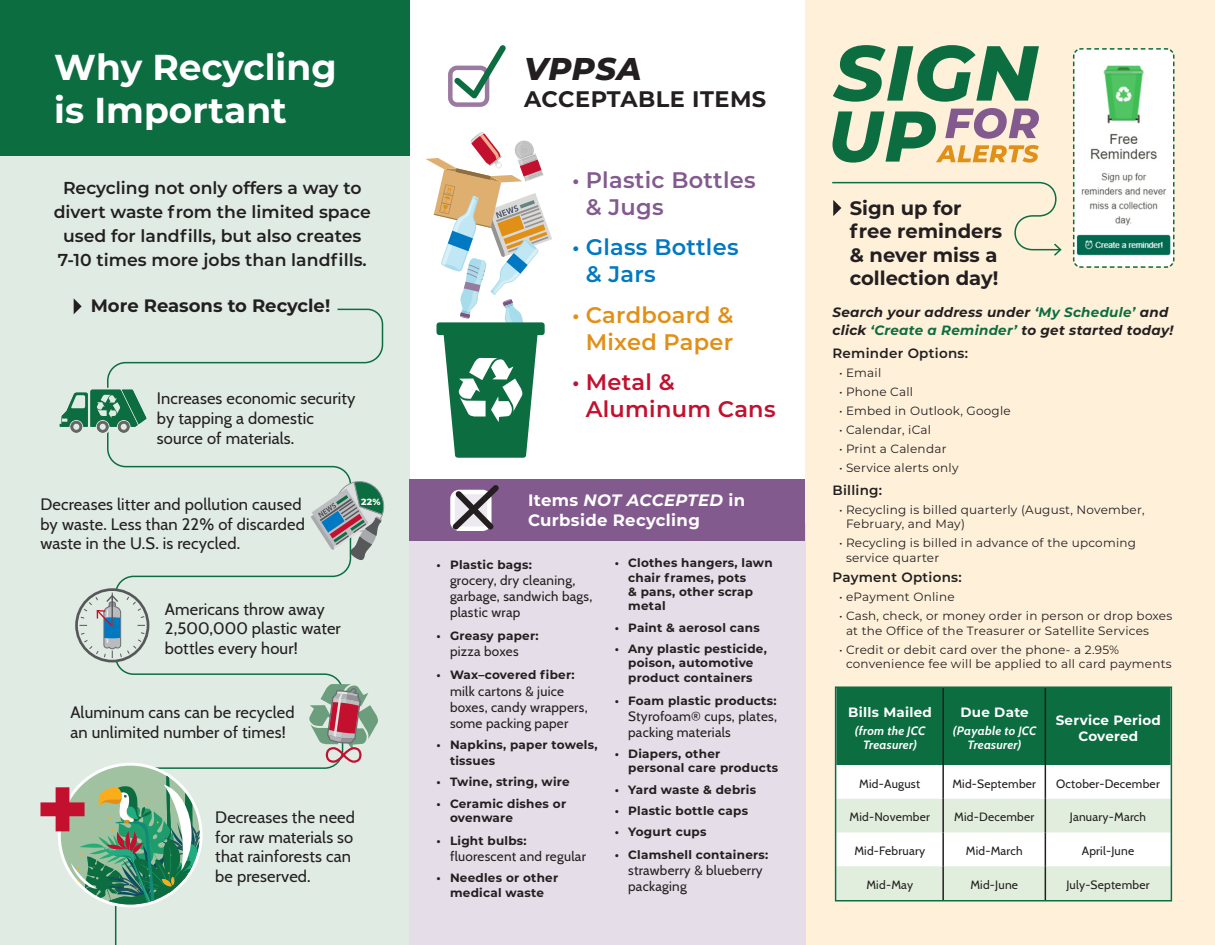
<style>
.page{position:relative;width:1215px;height:945px;background:#fff}
.page>*{position:absolute;margin:0;border:0;box-sizing:border-box;transform-origin:0 0}
.t1{font:700 36px/43.2px "Montserrat";color:#fff}
.t2{font:italic 800 31.5px "Montserrat";letter-spacing:.015em;color:#231f20}
.t3{font:600 22.5px/27px "Montserrat";letter-spacing:.015em;color:#e19017;text-align:center}
.t4{font:600 22.5px/27px "Montserrat";letter-spacing:.015em;color:#835a8e}
.t5{font:600 22.5px/27px "Montserrat";letter-spacing:.015em;color:#c3102f}
.t6{font:600 22.5px/27px "Montserrat";letter-spacing:.015em;color:#0079c2}
.t7{font:700 22.5px "Montserrat";letter-spacing:.02em;color:#231f20}
.t8{font:700 19.5px/23.4px "Montserrat";color:#231f20}
.t9{font:700 18px "Montserrat";color:#231f20}
.t10{font:600 17.25px/24px "Montserrat";color:#231f20;text-align:center}
.t11{font:16.5px/19.8px "Cabin";letter-spacing:.01em;color:#231f20}
.t12{font:700 16.5px/19.8px "Montserrat";letter-spacing:.02em;color:#fff}
.t13{font:13.5px/16.2px "Cabin";letter-spacing:.02em;color:#231f20}
.t14{font:italic 700 13.5px/18px "Montserrat";letter-spacing:.02em;color:#231f20}
.t15{font:600 13.5px "Montserrat";letter-spacing:.02em;color:#231f20}
.t16{font:700 13.5px/16.2px "Montserrat";letter-spacing:.02em;color:#fff;text-align:center}
.t17{font:700 12px/14.4px "Montserrat";letter-spacing:.02em;color:#231f20}
.t18{font:12px/14.4px "Montserrat";letter-spacing:.02em;color:#231f20}
.t19{font:12px "Cabin";letter-spacing:.02em;color:#231f20}
.t20{font:italic 700 12px/14.4px "Cabin";letter-spacing:.02em;color:#fff;text-align:center}
.t21{font:800 9px "Montserrat";color:#fff}
.s1{font-style:italic}
.s2{color:#0c6d41}
</style>
<div class="page">
<div style="left:806px;top:0;width:409px;height:945px;background:#fef0d9"></div>
<svg style="left:1072px;top:48px;width:103px;height:220px;background:#dfe9de"></svg>
<div style="left:0;top:40px;width:409px;height:905px;background:#e0ebe4"></div>
<svg style="left:107px;top:308px;width:277px;height:637px"></svg>
<div style="left:410px;top:523px;width:396px;height:422px;background:#e5dde7"></div>
<svg style="left:308px;top:684px;width:71px;height:79px"></svg>
<svg style="left:59px;top:386px;width:91px;height:50px"></svg>
<div style="left:410px;top:479px;width:396px;height:62px;background:#835a8e"></div>
<div style="left:75px;top:588px;width:74px;height:74px;border:3px solid #57585a;border-radius:50%"></div>
<svg style="left:80px;top:593px;width:65px;height:65px"></svg>
<img style="left:1079px;top:54px;width:89px;height:176px">
<img style="left:1076px;top:230px;width:95px;height:28px">
<div style="left:0;top:0;width:409px;height:156px;background:#0c6d41"></div>
<svg style="left:833px;top:45px;width:206px;height:57px"></svg>
<svg style="left:833px;top:108px;width:206px;height:55px"></svg>
<div style="left:448px;top:66px;width:41px;height:41px;border:4px solid #9b7aa2;border-radius:7px"></div>
<svg style="left:449px;top:45px;width:57px;height:60px"></svg>
<svg style="left:450px;top:485px;width:49px;height:46px"></svg>
<svg style="left:74px;top:299px;width:8px;height:15px"></svg>
<svg style="left:426px;top:132px;width:126px;height:326px"></svg>
<div style="left:836px;top:687px;width:335px;height:214px;background:#fff"></div>
<div style="left:838px;top:689px;width:331px;height:76px;background:#0c6d41"></div>
<svg style="left:838px;top:799px;width:331px;height:100px"></svg>
<hr style="left:942px;top:688px;width:2px;height:77px;background:#231f20">
<hr style="left:1045px;top:688px;width:1px;height:77px;background:#231f20">
<hr style="left:942px;top:765px;width:2px;height:34px;background:#231f20">
<hr style="left:1045px;top:765px;width:1px;height:34px;background:#231f20">
<hr style="left:942px;top:799px;width:2px;height:33px;background:#231f20">
<hr style="left:1045px;top:799px;width:1px;height:33px;background:#231f20">
<hr style="left:942px;top:832px;width:2px;height:34px;background:#231f20">
<hr style="left:1045px;top:832px;width:1px;height:34px;background:#231f20">
<hr style="left:942px;top:866px;width:2px;height:34px;background:#231f20">
<hr style="left:1045px;top:866px;width:1px;height:34px;background:#231f20">
<div style="left:835px;top:686px;width:337px;height:216px;border:2px solid #0c6d41"></div>
<svg style="left:832px;top:181px;width:230px;height:75px"></svg>
<svg style="left:41px;top:766px;width:159px;height:139px"></svg>
<svg style="left:311px;top:479px;width:74px;height:82px"></svg>
<p class="t1" style="left:54px;top:44px;width:284px">Why Recycling is Important</p>
<p class="t10" style="left:54px;top:175px;width:319px">Recycling not only offers a way to divert waste from the limited space used for landfills, but also creates 7-10 times more jobs than landfills.</p>
<p class="t9" style="left:91px;top:293px;width:241px">More Reasons to Recycle!</p>
<p class="t11" style="left:157px;top:388px;width:200px">Increases economic security by tapping a domestic source of materials.</p>
<p class="t11" style="left:40px;top:493px;width:266px">Decreases litter and pollution caused by waste. Less than 22% of discarded waste in the U.S. is recycled.</p>
<p class="t11" style="left:165px;top:598px;width:177px">Americans throw away<br>2,500,000 plastic water bottles every hour!</p>
<p class="t11" style="left:70px;top:701px;width:226px">Aluminum cans can be recycled an unlimited number of times!</p>
<p class="t21" style="left:361px;top:495px;width:21px">22%</p>
<p class="t11" style="left:215px;top:806px;width:141px">Decreases the need for raw materials so that rainforests can be preserved.</p>
<p class="t2" style="left:524px;top:46px;width:119px">VPPSA</p>
<p class="t7" style="left:524px;top:83px;width:244px">ACCEPTABLE ITEMS</p>
<p class="t4" style="left:586px;top:165px;width:172px;text-indent:-14px">• Plastic Bottles &amp; Jugs</p>
<p class="t6" style="left:586px;top:233px;width:154px;text-indent:-14px">• Glass Bottles &amp; Jars</p>
<p class="t3" style="left:572px;top:300px;width:163px">• Cardboard &amp;<br>Mixed Paper</p>
<p class="t5" style="left:586px;top:368px;width:191px;text-indent:-14px">• Metal &amp;<br>Aluminum Cans</p>
<p class="t12" style="left:528px;top:490px;width:219px">Items <span class="s1">NOT ACCEPTED</span> in<br>Curbside Recycling</p>
<p class="t17" style="left:436px;top:557px;width:97px">• Plastic bags:</p>
<p class="t13" style="left:450px;top:571px;width:144px">grocery, dry cleaning, garbage, sandwich bags, plastic wrap</p>
<p class="t17" style="left:436px;top:628px;width:104px">• Greasy paper:</p>
<p class="t13" style="left:450px;top:643px;width:70px">pizza boxes</p>
<p class="t17" style="left:436px;top:667px;width:140px">• Wax–covered fiber:</p>
<p class="t13" style="left:450px;top:682px;width:139px">milk cartons &amp; juice boxes, candy wrappers, some packing paper</p>
<p class="t17" style="left:450px;top:736px;width:149px;line-height:16.2px;text-indent:-14px">• Napkins, paper towels, tissues</p>
<p class="t17" style="left:436px;top:774px;width:135px">• Twine, string, wire</p>
<p class="t17" style="left:450px;top:796px;width:118px;text-indent:-14px">• Ceramic dishes or ovenware</p>
<p class="t17" style="left:436px;top:833px;width:92px">• Light bulbs:</p>
<p class="t13" style="left:450px;top:847px;width:137px">fluorescent and regular</p>
<p class="t17" style="left:436px;top:870px;width:123px;text-align:center">• Needles or other medical waste</p>
<p class="t17" style="left:628px;top:555px;width:146px;text-indent:-14px">• Clothes hangers, lawn chair frames, pots<br>&amp; pans, other scrap metal</p>
<p class="t17" style="left:615px;top:620px;width:147px">• Paint &amp; aerosol cans</p>
<p class="t17" style="left:615px;top:641px;width:154px;text-align:center">• Any plastic pesticide, poison, automotive product containers</p>
<p class="t17" style="left:615px;top:692px;width:163px">• Foam plastic products:</p>
<p class="t13" style="left:628px;top:707px;width:150px">Styrofoam® cups, plates, packing materials</p>
<p class="t17" style="left:628px;top:746px;width:152px;text-indent:-14px">• Diapers, other personal care products</p>
<p class="t17" style="left:615px;top:782px;width:143px">• Yard waste &amp; debris</p>
<p class="t17" style="left:615px;top:803px;width:135px">• Plastic bottle caps</p>
<p class="t17" style="left:615px;top:824px;width:93px">• Yogurt cups</p>
<p class="t17" style="left:615px;top:847px;width:155px">• Clamshell containers:</p>
<p class="t13" style="left:628px;top:861px;width:136px">strawberry &amp; blueberry packaging</p>
<p class="t8" style="left:850px;top:195px;width:154px">Sign up for free reminders &amp; never miss a collection day!</p>
<p class="t14" style="left:832px;top:302px;width:342px">Search your address under <span class="s2">‘My Schedule’</span> and click <span class="s2">‘Create a Reminder’</span> to get started today!</p>
<p class="t15" style="left:832px;top:344px;width:137px">Reminder Options:</p>
<p class="t18" style="left:839px;top:365px;width:44px">• Email</p>
<p class="t18" style="left:839px;top:384px;width:75px">• Phone Call</p>
<p class="t18" style="left:839px;top:403px;width:173px">• Embed in Outlook, Google</p>
<p class="t18" style="left:839px;top:422px;width:93px">• Calendar, iCal</p>
<p class="t18" style="left:839px;top:441px;width:109px">• Print a Calendar</p>
<p class="t18" style="left:839px;top:460px;width:121px">• Service alerts only</p>
<p class="t15" style="left:832px;top:480px;width:51px">Billing:</p>
<p class="t18" style="left:846px;top:502px;width:300px;text-indent:-7px">• Recycling is billed quarterly (August, November,<br>February, and May)</p>
<p class="t18" style="left:846px;top:535px;width:292px;text-indent:-7px">• Recycling is billed in advance of the upcoming service quarter</p>
<p class="t15" style="left:832px;top:568px;width:131px">Payment Options:</p>
<p class="t18" style="left:839px;top:589px;width:117px">• ePayment Online</p>
<p class="t18" style="left:846px;top:608px;width:328px;text-indent:-7px">• Cash, check, or money order in person or drop boxes at the Office of the Treasurer or Satellite Services</p>
<p class="t18" style="left:846px;top:642px;width:327px;text-indent:-7px">• Credit or debit card over the phone- a 2.95% convenience fee will be applied to all card payments</p>
<p class="t16" style="left:848px;top:703px;width:85px">Bills Mailed</p>
<p class="t20" style="left:855px;top:723px;width:72px">(from the JCC<br>Treasurer)</p>
<p class="t16" style="left:960px;top:703px;width:70px">Due Date</p>
<p class="t20" style="left:953px;top:723px;width:85px">(Payable to JCC<br>Treasurer)</p>
<p class="t16" style="left:1056px;top:711px;width:107px">Service Period<br>Covered</p>
<p class="t19" style="left:859px;top:774px;width:62px">Mid-August</p>
<p class="t19" style="left:952px;top:774px;width:85px">Mid-September</p>
<p class="t19" style="left:1056px;top:774px;width:105px">October-December</p>
<p class="t19" style="left:850px;top:808px;width:82px">Mid-November</p>
<p class="t19" style="left:954px;top:808px;width:81px">Mid-December</p>
<p class="t19" style="left:1070px;top:808px;width:78px">January-March</p>
<p class="t19" style="left:854px;top:842px;width:72px">Mid-February</p>
<p class="t19" style="left:966px;top:842px;width:58px">Mid-March</p>
<p class="t19" style="left:1082px;top:842px;width:54px">April-June</p>
<p class="t19" style="left:866px;top:875px;width:48px">Mid-May</p>
<p class="t19" style="left:970px;top:875px;width:49px">Mid-June</p>
<p class="t19" style="left:1066px;top:875px;width:85px">July-September</p>
</div>
